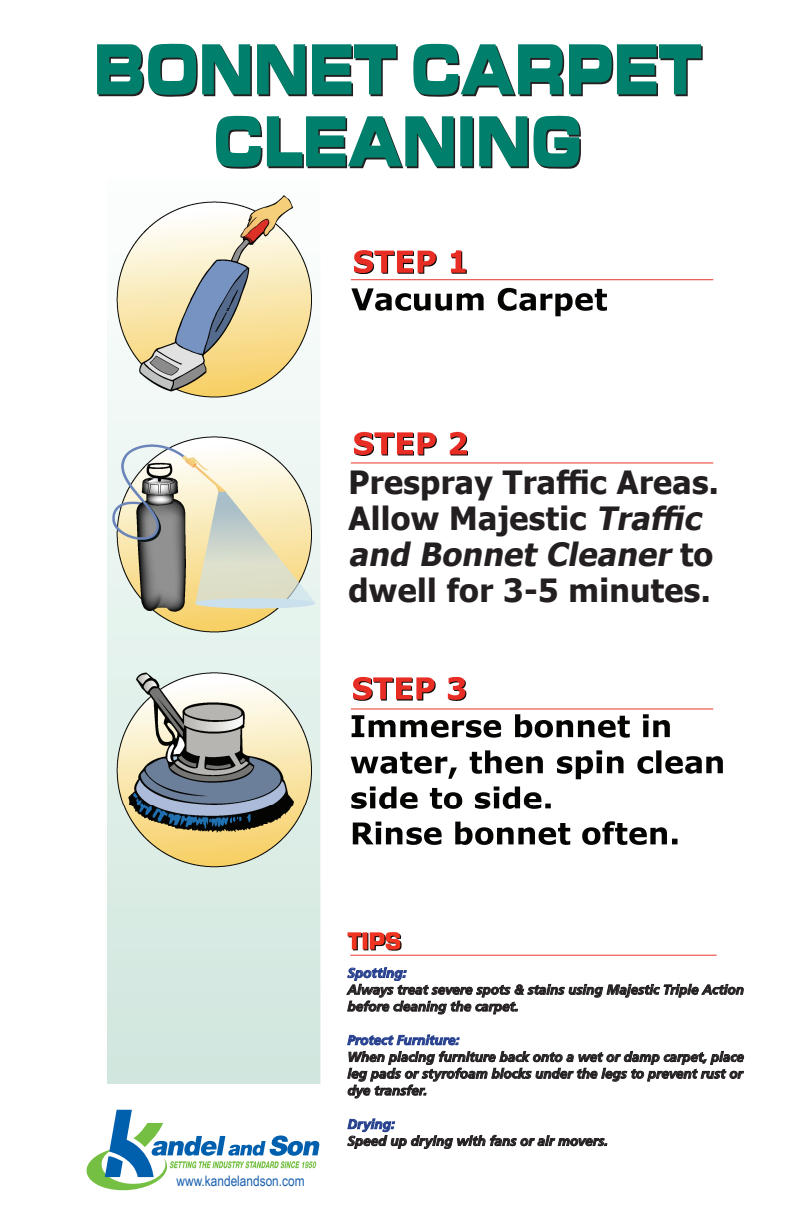
<style>
.page{position:relative;width:792px;height:1224px;background:#fff}
.page>*{position:absolute;margin:0;border:0;box-sizing:border-box;transform-origin:0 0}
.t1{font:72px/72px "Eurostile Extended Black DTC";color:#00806c;text-align:center;scale:.7 1}
.t2{font:700 32px/36px "Tahoma";letter-spacing:.01em;color:#231f20}
.t3{font:14.5px "Arial Narrow";color:#1b61ae}
.t4{font:14px/16.8px "Frugal Sans Bold Italic DTC";color:#231f20}
.t5{font:14px "Frugal Sans Bold Italic DTC";color:#253f8e}
.s1{font-style:italic}
</style>
<div class="page">
<img style="left:107px;top:195px;width:616px;height:889px">
<div style="left:344px;top:459px;width:399px;height:184px;background:#fff"></div>
<img style="left:338px;top:409px;width:385px;height:58px">
<div style="left:462px;top:118px;width:12px;height:50px;border:2px solid #231f20"></div>
<svg style="left:97px;top:43px;width:301px;height:54px"></svg>
<svg style="left:413px;top:43px;width:290px;height:54px"></svg>
<svg style="left:215px;top:115px;width:241px;height:54px"></svg>
<div style="left:460px;top:116px;width:13px;height:50px;border:2px solid #00806c"></div>
<svg style="left:479px;top:115px;width:102px;height:54px"></svg>
<div style="left:340px;top:962px;width:443px;height:198px;background:#fff"></div>
<svg style="left:346px;top:967px;width:398px;height:132px"></svg>
<svg style="left:347px;top:1118px;width:260px;height:31px"></svg>
<svg style="left:86px;top:1110px;width:234px;height:80px"></svg>
<h1 class="t1" style="left:94px;top:33px;width:870px">BONNET CARPET<br>CLEANING</h1>
<h2 class="t2" style="left:349px;top:465px;width:372px">Prespray Traffic Areas.<br>Allow Majestic <span class="s1">Traffic and BonnetCleaner</span>t o dwell for 3-5 minutes.</h2>
<p class="t3" style="left:177px;top:1170px;width:130px">www.kandelandson.com</p>
<p class="t5" style="left:348px;top:965px;width:60px">Spotting:</p>
<p class="t4" style="left:348px;top:981px;width:398px">Always treat severe spots &amp; stains using Majestic Triple Action before cleaning the carpet.</p>
<p class="t5" style="left:348px;top:1032px;width:113px">Protect Furniture:</p>
<p class="t4" style="left:348px;top:1048px;width:398px;text-align:justify">When placing furniture back onto a wet or damp carpet, place leg pads or styrofoam blocks under the legs to prevent rust or dye transfer.</p>
<p class="t5" style="left:348px;top:1116px;width:49px">Drying:</p>
<p class="t4" style="left:348px;top:1132px;width:262px">Speed up drying with fans or air movers.</p>
</div>
